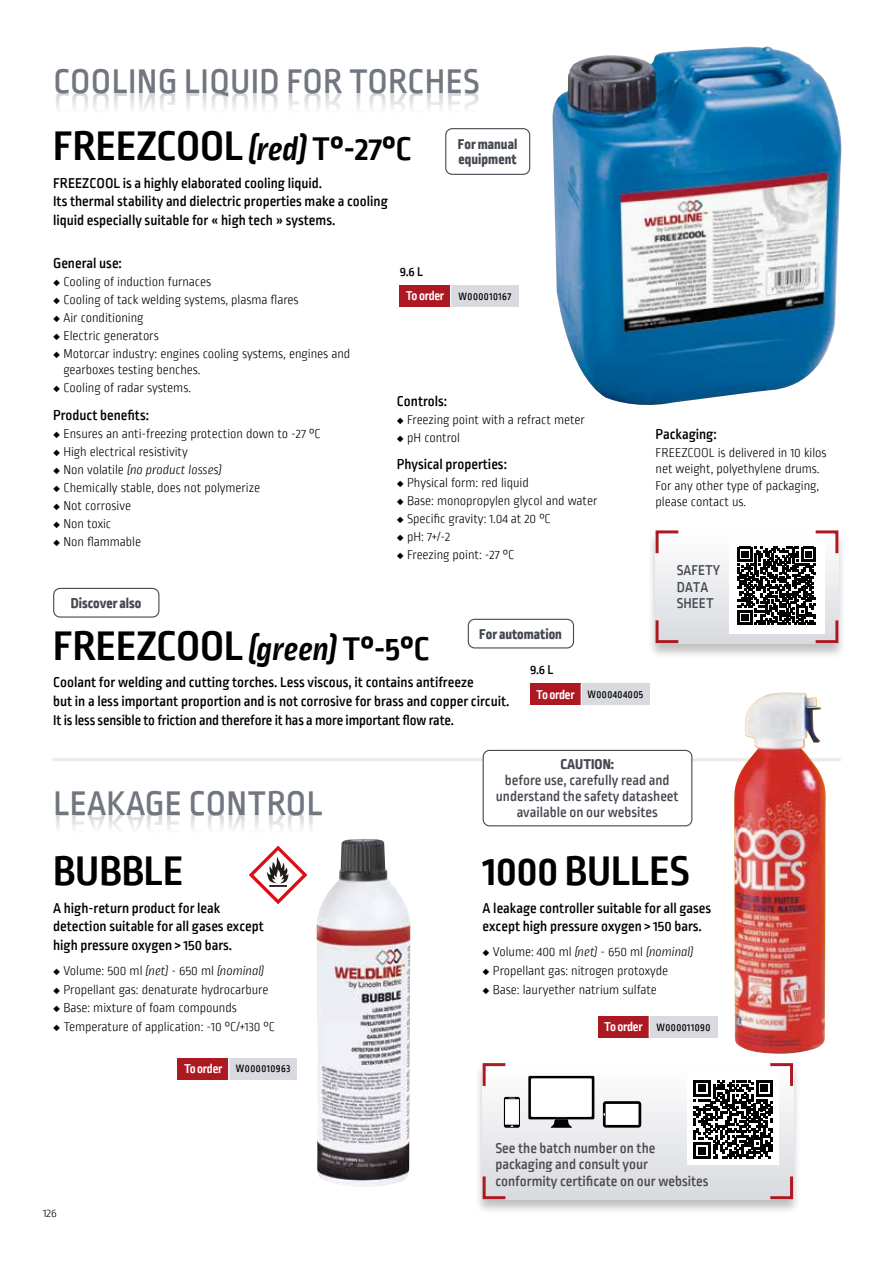
<style>
.page{position:relative;width:893px;height:1263px;background:#fff}
.page>*{position:absolute;margin:0;border:0;box-sizing:border-box;transform-origin:0 0}
.t1{font:700 43.5px "Ropa Sans PTT";color:#000}
.t2{font:500 36px "Ropa Sans PTT";letter-spacing:.01em;color:#717680}
.t3{font:500 15px/18.8px "Ropa Sans PTT";color:#000}
.t4{font:500 15px/15.8px "Ropa Sans PTT";color:#444850;text-align:center}
.t5{font:500 15px/16.5px "Ropa Sans PTT";color:#4a4a49}
.t6{font:800 15px/15.8px "Ropa Sans PTT";color:#444850}
.t7{font:300 13.5px/16.5px "Ropa Sans PTT";letter-spacing:-.005em;color:#000}
.t8{font:italic 300 13.5px "Ropa Sans PTT";letter-spacing:-.005em;color:#000}
.t9{font:500 13.5px "Ropa Sans PTT";color:#000}
.t10{font:300 12px "Ropa Sans PTT";color:#000}
.t11{font:500 11.25px "Ropa Sans PTT";letter-spacing:.05em;color:#000;scale:.9 1}
.s1{font-style:italic;font-size:34.5px}
.s2{font-size:34.5px}
.s3{font-style:normal}
.s4{font-weight:700;font-size:13.5px;color:#fff}
.s5{font-style:italic}
</style>
<div class="page">
<img style="left:552px;top:46px;width:290px;height:359px">
<img style="left:316px;top:839px;width:94px;height:348px">
<div style="left:51px;top:757px;width:791px;height:6px;background:#efeff0"></div>
<div style="left:400px;top:285px;width:51px;height:22px;background:#ad1923"></div>
<div style="left:451px;top:285px;width:68px;height:22px;background:#d8dadf"></div>
<svg style="left:450px;top:285px;width:1px;height:22px"></svg>
<div style="left:178px;top:1058px;width:51px;height:21px;background:#ad1923"></div>
<div style="left:229px;top:1058px;width:68px;height:21px;background:#d8dadf"></div>
<svg style="left:229px;top:1058px;width:1px;height:21px"></svg>
<div style="left:598px;top:1016px;width:51px;height:21px;background:#ad1923"></div>
<div style="left:649px;top:1016px;width:68px;height:21px;background:#d8dadf"></div>
<svg style="left:649px;top:1016px;width:1px;height:21px"></svg>
<svg style="left:249px;top:846px;width:58px;height:58px"></svg>
<img style="left:734px;top:693px;width:92px;height:361px">
<div style="left:483px;top:750px;width:209px;height:76px;background:#fff;border-radius:6px"></div>
<div style="left:483px;top:750px;width:209px;height:76px;border:1px solid #444850;border-radius:6px"></div>
<div style="left:474px;top:1062px;width:327px;height:153px;background:#000;opacity:.25"></div>
<div style="left:483px;top:1063px;width:310px;height:136px;background:linear-gradient(to bottom,#fefefe,#d9dadf)"></div>
<svg style="left:603px;top:1101px;width:38px;height:27px"></svg>
<svg style="left:504px;top:1097px;width:16px;height:31px"></svg>
<svg style="left:528px;top:1076px;width:66px;height:52px"></svg>
<svg style="left:481px;top:1173px;width:27px;height:28px"></svg>
<svg style="left:767px;top:1173px;width:27px;height:28px"></svg>
<svg style="left:481px;top:1062px;width:27px;height:27px"></svg>
<div style="left:530px;top:684px;width:51px;height:21px;background:#ad1923"></div>
<div style="left:581px;top:684px;width:68px;height:21px;background:#d8dadf"></div>
<svg style="left:581px;top:684px;width:1px;height:21px"></svg>
<div style="left:53px;top:588px;width:106px;height:30px;border:1px solid #444850;border-radius:6px"></div>
<div style="left:468px;top:619px;width:106px;height:29px;border:1px solid #444850;border-radius:6px"></div>
<div style="left:445px;top:128px;width:85px;height:47px;border:1px solid #444850;border-radius:6px"></div>
<div style="left:647px;top:530px;width:200px;height:129px;background:#000;opacity:.25"></div>
<div style="left:656px;top:530px;width:182px;height:113px;background:linear-gradient(to bottom,#fff,#d8dadf)"></div>
<svg style="left:654px;top:617px;width:27px;height:28px"></svg>
<svg style="left:654px;top:530px;width:27px;height:26px"></svg>
<div style="left:729px;top:538px;width:95px;height:95px;background:#fff"></div>
<svg style="left:738px;top:530px;width:102px;height:115px"></svg>
<div style="left:687px;top:1074px;width:92px;height:91px;background:#fff"></div>
<svg style="left:694px;top:1062px;width:100px;height:97px"></svg>
<h2 class="t2" style="left:53px;top:61px;width:428px">COOLING LIQUID FOR TORCHES</h2>
<h1 class="t1" style="left:53px;top:121px;width:360px">FREEZCOOL <span class="s1">(red)</span> <span class="s2">T°-27°C</span></h1>
<p class="t3" style="left:53px;top:174px;width:336px">FREEZCOOL is a highly elaborated cooling liquid.<br>Its thermal stability and dielectric properties make a cooling liquid especially suitable for « high tech » systems.</p>
<p class="t6" style="left:458px;top:137px;width:61px">For manual equipment</p>
<p class="t3" style="left:53px;top:255px;width:70px">General use:</p>
<p class="t7" style="left:53px;top:274px;width:160px">◆ Cooling of induction furnaces</p>
<p class="t7" style="left:53px;top:292px;width:247px">◆ Cooling of tack welding systems, plasma flares</p>
<p class="t7" style="left:53px;top:310px;width:92px">◆ Air conditioning</p>
<p class="t7" style="left:53px;top:328px;width:107px">◆ Electric generators</p>
<p class="t7" style="left:63px;top:346px;width:288px;text-indent:-10px">◆ Motorcar industry: engines cooling systems, engines and gearboxes testing benches.</p>
<p class="t7" style="left:53px;top:381px;width:140px">◆ Cooling of radar systems.</p>
<p class="t3" style="left:53px;top:406px;width:97px">Product benefits:</p>
<p class="t7" style="left:53px;top:426px;width:269px">◆ Ensures an anti-freezing protection down to -27 °C</p>
<p class="t7" style="left:53px;top:444px;width:136px">◆ High electrical resistivity</p>
<p class="t8" style="left:53px;top:462px;width:170px">◆ <span class="s3">Non volatile</span> (no product losses)</p>
<p class="t7" style="left:53px;top:480px;width:208px">◆ Chemically stable, does not polymerize</p>
<p class="t7" style="left:53px;top:498px;width:79px">◆ Not corrosive</p>
<p class="t7" style="left:53px;top:516px;width:59px">◆ Non toxic</p>
<p class="t7" style="left:53px;top:534px;width:90px">◆ Non flammable</p>
<p class="t6" style="left:71px;top:596px;width:72px">Discover also</p>
<p class="t9" style="left:400px;top:264px;width:25px">9.6 L</p>
<p class="t11" style="left:406px;top:290px;width:119px"><span class="s4">To order</span> W000010167</p>
<p class="t3" style="left:397px;top:393px;width:52px">Controls:</p>
<p class="t7" style="left:397px;top:412px;width:190px">◆ Freezing point with a refract meter</p>
<p class="t7" style="left:397px;top:430px;width:65px">◆ pH control</p>
<p class="t3" style="left:397px;top:456px;width:112px">Physical properties:</p>
<p class="t7" style="left:397px;top:476px;width:133px">◆ Physical form: red liquid</p>
<p class="t7" style="left:397px;top:494px;width:202px">◆ Base: monopropylen glycol and water</p>
<p class="t7" style="left:397px;top:512px;width:156px">◆ Specific gravity: 1.04 at 20 °C</p>
<p class="t7" style="left:397px;top:530px;width:55px">◆ pH: 7+/-2</p>
<p class="t7" style="left:397px;top:548px;width:119px">◆ Freezing point: -27 °C</p>
<p class="t6" style="left:479px;top:626px;width:84px">For automation</p>
<h1 class="t1" style="left:53px;top:621px;width:378px">FREEZCOOL <span class="s1">(green)</span> <span class="s2">T°-5°C</span></h1>
<p class="t3" style="left:53px;top:674px;width:458px">Coolant for welding and cutting torches. Less viscous, it contains antifreeze<br>but in a less important proportion and is not corrosive for brass and copper circuit.<br>It is less sensible to friction and therefore it has a more important flow rate.</p>
<p class="t9" style="left:530px;top:662px;width:25px">9.6 L</p>
<p class="t11" style="left:536px;top:688px;width:120px"><span class="s4">To order</span> W000404005</p>
<p class="t3" style="left:656px;top:425px;width:63px">Packaging:</p>
<p class="t7" style="left:656px;top:445px;width:173px">FREEZCOOL is delivered in 10 kilos net weight, polyethylene drums.<br>For any other type of packaging, please contact us.</p>
<p class="t4" style="left:677px;top:563px;width:45px;line-height:16.5px;text-align:left">SAFETY<br>DATA<br>SHEET</p>
<h2 class="t2" style="left:53px;top:783px;width:271px">LEAKAGE CONTROL</h2>
<h1 class="t1" style="left:53px;top:846px;width:132px">BUBBLE</h1>
<p class="t3" style="left:53px;top:899px;width:212px">A high-return product for leak detection suitable for all gases except high pressure oxygen &gt; 150 bars.</p>
<p class="t7" style="left:53px;top:963px;width:213px">◆ Volume: 500 ml <span class="s5">(net)</span> - 650 ml <span class="s5">(nominal)</span></p>
<p class="t7" style="left:53px;top:982px;width:217px">◆ Propellant gas: denaturate hydrocarbure</p>
<p class="t7" style="left:53px;top:1001px;width:185px">◆ Base: mixture of foam compounds</p>
<p class="t7" style="left:53px;top:1019px;width:223px">◆ Temperature of application: -10 °C/+130 °C</p>
<p class="t10" style="left:43px;top:1206px;width:15px">126</p>
<p class="t11" style="left:184px;top:1062px;width:120px"><span class="s4">To order</span> W000010963</p>
<p class="t6" style="left:560px;top:757px;width:55px">CAUTION:</p>
<p class="t4" style="left:496px;top:773px;width:184px">before use, carefully read and understand the safety datasheet available on our websites</p>
<h1 class="t1" style="left:483px;top:846px;width:208px">1000 BULLES</h1>
<p class="t3" style="left:483px;top:899px;width:230px">A leakage controller suitable for all gases except high pressure oxygen &gt; 150 bars.</p>
<p class="t7" style="left:483px;top:945px;width:212px">◆ Volume: 400 ml <span class="s5">(net)</span> - 650 ml <span class="s5">(nominal)</span></p>
<p class="t7" style="left:483px;top:963px;width:187px">◆ Propellant gas: nitrogen protoxyde</p>
<p class="t7" style="left:483px;top:982px;width:176px">◆ Base: lauryether natrium sulfate</p>
<p class="t11" style="left:604px;top:1021px;width:119px"><span class="s4">To order</span> W000011090</p>
<p class="t5" style="left:495px;top:1140px;width:215px">See the batch number on the packaging and consult your conformity certificate on our websites</p>
</div>
